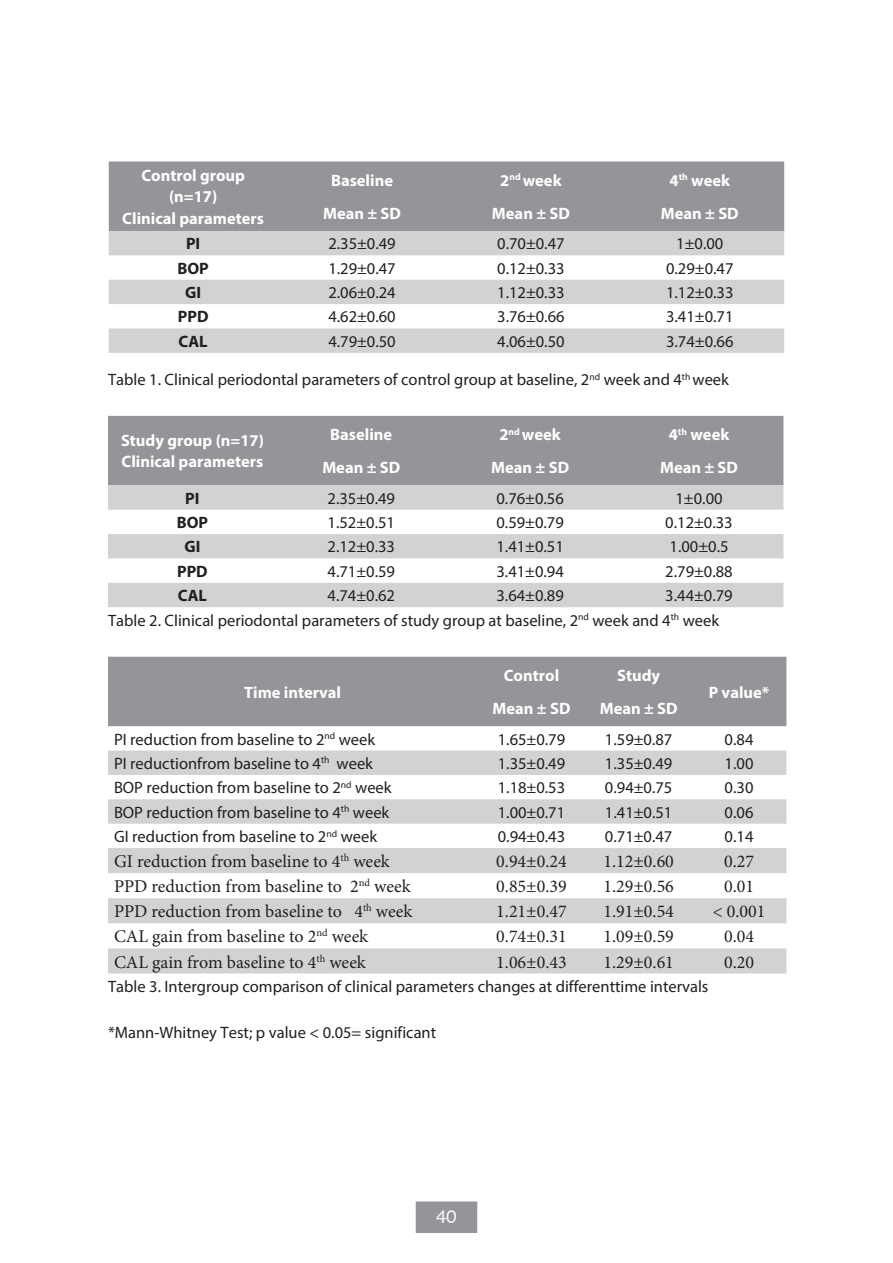
<style>
.page{position:relative;width:893px;height:1263px;background:#fff}
.page>*{position:absolute;margin:0;border:0;box-sizing:border-box;transform-origin:0 0}
.t1{font:18px "Minion Pro";color:#231f20}
.t2{font:18px "Maiandra GD";color:#fff}
.t3{font:16.5px "Myriad Pro";color:#231f20}
.t4{font:700 16.5px "Myriad Pro";color:#fff}
.t5{font:700 16.5px "Myriad Pro";color:#231f20}
</style>
<div class="page">
<div style="left:109px;top:161px;width:675px;height:70px;background:#939598"></div>
<div style="left:109px;top:231px;width:675px;height:24px;background:#d1d2d4"></div>
<svg style="left:109px;top:280px;width:675px;height:73px;fill:#d1d2d4"></svg>
<div style="left:108px;top:416px;width:675px;height:69px;background:#939598"></div>
<div style="left:108px;top:485px;width:675px;height:25px;background:#d1d2d4"></div>
<svg style="left:108px;top:534px;width:675px;height:73px;fill:#d1d2d4"></svg>
<div style="left:108px;top:657px;width:678px;height:69px;background:#939598"></div>
<svg style="left:108px;top:750px;width:678px;height:223px;fill:#d1d2d4"></svg>
<div style="left:416px;top:1201px;width:61px;height:32px;background:#939598;border:2px solid #939598"></div>
<p class="t4" style="left:141px;top:165px;width:105px">Control group</p>
<p class="t4" style="left:169px;top:186px;width:50px">(n=17)</p>
<p class="t4" style="left:122px;top:207px;width:143px">Clinical parameters</p>
<p class="t4" style="left:331px;top:169px;width:63px">Baseline</p>
<p class="t4" style="left:323px;top:203px;width:79px">Mean ± SD</p>
<p class="t4" style="left:500px;top:169px;width:63px">2<sup>nd</sup> week</p>
<p class="t4" style="left:492px;top:203px;width:79px">Mean ± SD</p>
<p class="t4" style="left:669px;top:169px;width:62px">4<sup>th</sup> week</p>
<p class="t4" style="left:661px;top:203px;width:79px">Mean ± SD</p>
<p class="t5" style="left:186px;top:233px;width:16px">PI</p>
<p class="t3" style="left:328px;top:234px;width:69px">2.35±0.49</p>
<p class="t3" style="left:497px;top:234px;width:69px">0.70±0.47</p>
<p class="t3" style="left:676px;top:234px;width:49px">1±0.00</p>
<p class="t5" style="left:177px;top:257px;width:33px">BOP</p>
<p class="t3" style="left:328px;top:258px;width:69px">1.29±0.47</p>
<p class="t3" style="left:497px;top:258px;width:69px">0.12±0.33</p>
<p class="t3" style="left:666px;top:258px;width:69px">0.29±0.47</p>
<p class="t5" style="left:185px;top:282px;width:17px">GI</p>
<p class="t3" style="left:328px;top:282px;width:69px">2.06±0.24</p>
<p class="t3" style="left:497px;top:282px;width:69px">1.12±0.33</p>
<p class="t3" style="left:666px;top:282px;width:69px">1.12±0.33</p>
<p class="t5" style="left:178px;top:306px;width:32px">PPD</p>
<p class="t3" style="left:328px;top:307px;width:69px">4.62±0.60</p>
<p class="t3" style="left:497px;top:307px;width:69px">3.76±0.66</p>
<p class="t3" style="left:666px;top:307px;width:69px">3.41±0.71</p>
<p class="t5" style="left:179px;top:330px;width:31px">CAL</p>
<p class="t3" style="left:328px;top:331px;width:69px">4.79±0.50</p>
<p class="t3" style="left:497px;top:331px;width:69px">4.06±0.50</p>
<p class="t3" style="left:666px;top:331px;width:69px">3.74±0.66</p>
<p class="t3" style="left:108px;top:369px;width:622px">Table 1. Clinical periodontal parameters of control group at baseline, 2<sup>nd</sup> week and 4<sup>th</sup> week</p>
<p class="t4" style="left:121px;top:430px;width:144px">Study group (n=17)</p>
<p class="t4" style="left:122px;top:451px;width:143px">Clinical parameters</p>
<p class="t4" style="left:330px;top:424px;width:63px">Baseline</p>
<p class="t4" style="left:322px;top:457px;width:79px">Mean ± SD</p>
<p class="t4" style="left:499px;top:424px;width:63px">2<sup>nd</sup> week</p>
<p class="t4" style="left:491px;top:457px;width:79px">Mean ± SD</p>
<p class="t4" style="left:669px;top:424px;width:62px">4<sup>th</sup> week</p>
<p class="t4" style="left:660px;top:457px;width:79px">Mean ± SD</p>
<p class="t5" style="left:185px;top:487px;width:16px">PI</p>
<p class="t3" style="left:328px;top:488px;width:69px">2.35±0.49</p>
<p class="t3" style="left:496px;top:488px;width:69px">0.76±0.56</p>
<p class="t3" style="left:675px;top:488px;width:49px">1±0.00</p>
<p class="t5" style="left:177px;top:512px;width:33px">BOP</p>
<p class="t3" style="left:328px;top:512px;width:69px">1.52±0.51</p>
<p class="t3" style="left:496px;top:512px;width:69px">0.59±0.79</p>
<p class="t3" style="left:665px;top:512px;width:69px">0.12±0.33</p>
<p class="t5" style="left:184px;top:536px;width:17px">GI</p>
<p class="t3" style="left:328px;top:537px;width:69px">2.12±0.33</p>
<p class="t3" style="left:496px;top:537px;width:69px">1.41±0.51</p>
<p class="t3" style="left:669px;top:537px;width:60px">1.00±0.5</p>
<p class="t5" style="left:177px;top:560px;width:32px">PPD</p>
<p class="t3" style="left:328px;top:561px;width:69px">4.71±0.59</p>
<p class="t3" style="left:496px;top:561px;width:69px">3.41±0.94</p>
<p class="t3" style="left:665px;top:561px;width:69px">2.79±0.88</p>
<p class="t5" style="left:178px;top:585px;width:31px">CAL</p>
<p class="t3" style="left:328px;top:585px;width:69px">4.74±0.62</p>
<p class="t3" style="left:496px;top:585px;width:69px">3.64±0.89</p>
<p class="t3" style="left:665px;top:585px;width:69px">3.44±0.79</p>
<p class="t3" style="left:108px;top:610px;width:613px">Table 2. Clinical periodontal parameters of study group at baseline, 2<sup>nd</sup> week and 4<sup>th</sup> week</p>
<p class="t4" style="left:244px;top:681px;width:99px">Time interval</p>
<p class="t4" style="left:504px;top:665px;width:57px">Control</p>
<p class="t4" style="left:492px;top:698px;width:79px">Mean ± SD</p>
<p class="t4" style="left:617px;top:665px;width:45px">Study</p>
<p class="t4" style="left:600px;top:698px;width:79px">Mean ± SD</p>
<p class="t4" style="left:709px;top:681px;width:62px">P value*</p>
<p class="t3" style="left:114px;top:729px;width:263px">PI reduction from baseline to 2<sup>nd</sup> week</p>
<p class="t3" style="left:498px;top:729px;width:69px">1.65±0.79</p>
<p class="t3" style="left:605px;top:729px;width:69px">1.59±0.87</p>
<p class="t3" style="left:725px;top:729px;width:30px">0.84</p>
<p class="t3" style="left:114px;top:753px;width:260px">PI reductionfrom baseline to 4<sup>th</sup> week</p>
<p class="t3" style="left:498px;top:753px;width:69px">1.35±0.49</p>
<p class="t3" style="left:605px;top:753px;width:69px">1.35±0.49</p>
<p class="t3" style="left:725px;top:753px;width:30px">1.00</p>
<p class="t3" style="left:114px;top:778px;width:279px">BOP reduction from baseline to 2<sup>nd</sup> week</p>
<p class="t3" style="left:498px;top:778px;width:69px">1.18±0.53</p>
<p class="t3" style="left:605px;top:778px;width:69px">0.94±0.75</p>
<p class="t3" style="left:725px;top:778px;width:30px">0.30</p>
<p class="t3" style="left:114px;top:802px;width:277px">BOP reduction from baseline to 4<sup>th</sup> week</p>
<p class="t3" style="left:498px;top:802px;width:69px">1.00±0.71</p>
<p class="t3" style="left:605px;top:802px;width:69px">1.41±0.51</p>
<p class="t3" style="left:725px;top:802px;width:30px">0.06</p>
<p class="t3" style="left:114px;top:826px;width:265px">GI reduction from baseline to 2<sup>nd</sup> week</p>
<p class="t3" style="left:498px;top:826px;width:69px">0.94±0.43</p>
<p class="t3" style="left:605px;top:826px;width:69px">0.71±0.47</p>
<p class="t3" style="left:725px;top:826px;width:30px">0.14</p>
<p class="t1" style="left:114px;top:849px;width:277px">GI reduction from baseline to 4<sup>th</sup> week</p>
<p class="t1" style="left:496px;top:849px;width:72px">0.94±0.24</p>
<p class="t1" style="left:603px;top:849px;width:72px">1.12±0.60</p>
<p class="t1" style="left:724px;top:849px;width:32px">0.27</p>
<p class="t1" style="left:114px;top:874px;width:298px">PPD reduction from baseline to 2<sup>nd</sup> week</p>
<p class="t1" style="left:496px;top:874px;width:72px">0.85±0.39</p>
<p class="t1" style="left:603px;top:874px;width:72px">1.29±0.56</p>
<p class="t1" style="left:724px;top:874px;width:32px">0.01</p>
<p class="t1" style="left:114px;top:899px;width:300px">PPD reduction from baseline to 4<sup>th</sup> week</p>
<p class="t1" style="left:496px;top:899px;width:72px">1.21±0.47</p>
<p class="t1" style="left:603px;top:899px;width:72px">1.91±0.54</p>
<p class="t1" style="left:713px;top:899px;width:54px">&lt; 0.001</p>
<p class="t1" style="left:114px;top:925px;width:256px">CAL gain from baseline to 2<sup>nd</sup> week</p>
<p class="t1" style="left:496px;top:925px;width:72px">0.74±0.31</p>
<p class="t1" style="left:603px;top:925px;width:72px">1.09±0.59</p>
<p class="t1" style="left:724px;top:925px;width:32px">0.04</p>
<p class="t1" style="left:114px;top:950px;width:253px">CAL gain from baseline to 4<sup>th</sup> week</p>
<p class="t1" style="left:496px;top:950px;width:72px">1.06±0.43</p>
<p class="t1" style="left:603px;top:950px;width:72px">1.29±0.61</p>
<p class="t1" style="left:724px;top:950px;width:32px">0.20</p>
<p class="t3" style="left:108px;top:976px;width:602px">Table 3. Intergroup comparison of clinical parameters changes at differenttime intervals</p>
<p class="t3" style="left:108px;top:1022px;width:330px">*Mann-Whitney Test; p value &lt; 0.05= significant</p>
<p class="t2" style="left:436px;top:1206px;width:22px">40</p>
</div>
